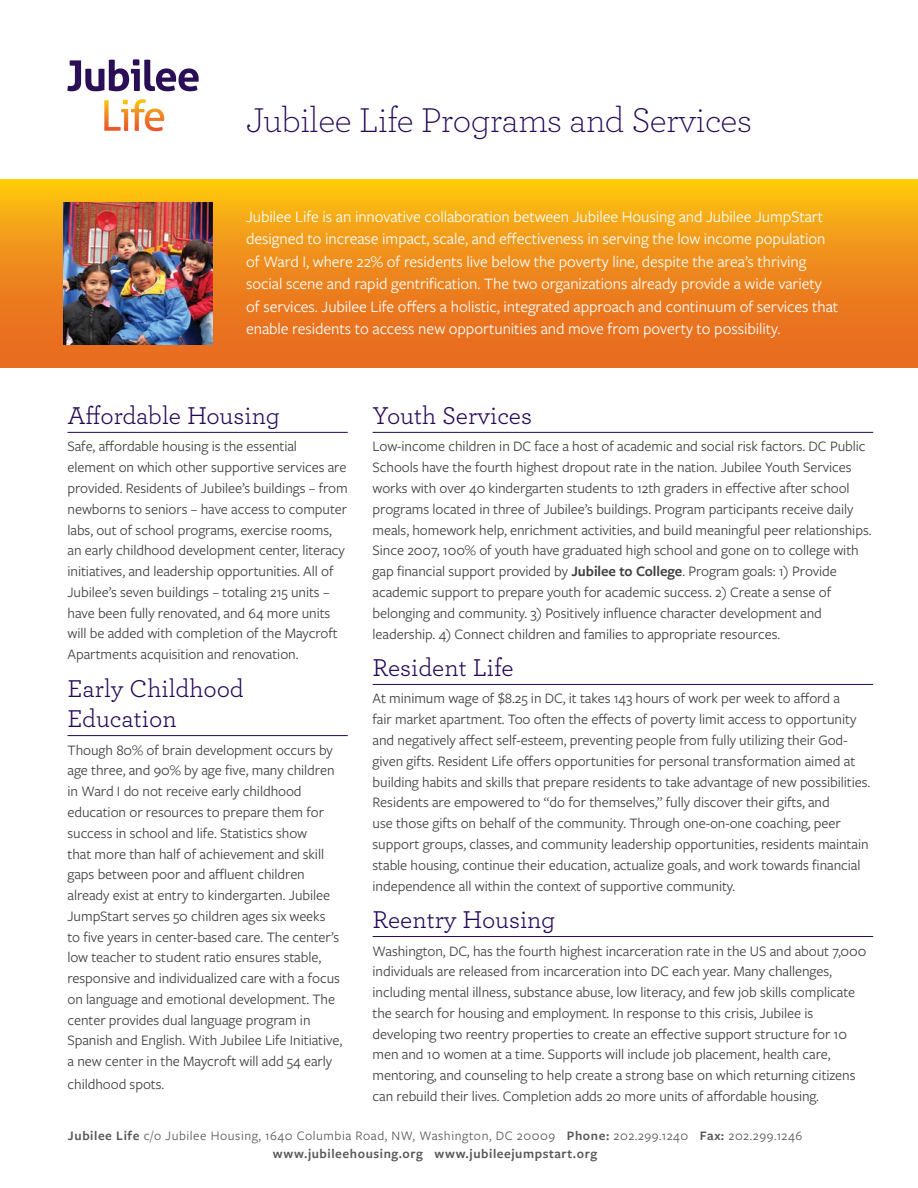
<style>
.page{position:relative;width:918px;height:1188px;background:#fff}
.page>*{position:absolute;margin:0;border:0;box-sizing:border-box;transform-origin:0 0}
.t1{font:300 36px "Archer";letter-spacing:-.01em;color:#260859}
.t2{font:25.5px/30.6px "Archer";color:#260859}
.t3{font:16.5px/22.5px "Freight Sans Pro";letter-spacing:-.005em;color:#fff}
.t4{font:15px/20.9px "Freight Sans Pro";letter-spacing:-.005em;color:#414042}
.t5{font:13.5px/18px "Freight Sans Pro";letter-spacing:.04em;color:#58595b;text-align:center}
.s1{font-weight:600}
</style>
<div class="page">
<svg style="left:0;top:179px;width:918px;height:188px;background:#ef8e1a"></svg>
<svg style="left:68px;top:59px;width:131px;height:32px"></svg>
<svg style="left:104px;top:99px;width:60px;height:32px"></svg>
<hr style="left:68px;top:432px;width:280px;height:1px;background:#260859">
<hr style="left:68px;top:735px;width:280px;height:1px;background:#260859">
<hr style="left:373px;top:432px;width:500px;height:1px;background:#260859">
<hr style="left:373px;top:684px;width:500px;height:1px;background:#260859">
<hr style="left:373px;top:936px;width:500px;height:1px;background:#260859">
<img style="left:64px;top:202px;width:148px;height:142px">
<h1 class="t1" style="left:246px;top:97px;width:507px">Jubilee Life Programs and Services</h1>
<p class="t3" style="left:246px;top:204px;width:594px">Jubilee Life is an innovative collaboration between Jubilee Housing and Jubilee JumpStart designed to increase impact, scale, and effectiveness in serving the low income population of Ward I, where 22% of residents live below the poverty line, despite the area’s thriving social scene and rapid gentrification. The two organizations already provide a wide variety of services. Jubilee Life offers a holistic, integrated approach and continuum of services that enable residents to access new opportunities and move from poverty to possibility.</p>
<h2 class="t2" style="left:68px;top:399px;width:214px">Affordable Housing</h2>
<p class="t4" style="left:68px;top:436px;width:282px">Safe, affordable housing is the essential element on which other supportive services are provided. Residents of Jubilee’s buildings – from newborns to seniors – have access to computer labs, out of school programs, exercise rooms, an early childhood development center, literacy initiatives, and leadership opportunities. All of Jubilee’s seven buildings – totaling 215 units – have been fully renovated, and 64 more units will be added with completion of the Maycroft Apartments acquisition and renovation.</p>
<h2 class="t2" style="left:68px;top:672px;width:178px">Early Childhood<br>Education</h2>
<p class="t4" style="left:68px;top:739px;width:276px">Though 80% of brain development occurs by age three, and 90% by age five, many children in Ward I do not receive early childhood education or resources to prepare them for success in school and life. Statistics show<br>that more than half of achievement and skill gaps between poor and affluent children already exist at entry to kindergarten. Jubilee JumpStart serves 50 children ages six weeks<br>to five years in center-based care. The center’s low teacher to student ratio ensures stable, responsive and individualized care with a focus on language and emotional development. The center provides dual language program in Spanish and English. With Jubilee Life Initiative, a new center in the Maycroft will add 54 early</p>
<p class="t4" style="left:68px;top:1073px;width:98px">childhood spots.</p>
<h2 class="t2" style="left:373px;top:399px;width:161px">Youth Services</h2>
<p class="t4" style="left:373px;top:436px;width:500px">Low-income children in DC face a host of academic and social risk factors. DC Public Schools have the fourth highest dropout rate in the nation. Jubilee Youth Services works with over 40 kindergarten students to 12th graders in effective after school programs located in three of Jubilee’s buildings. Program participants receive daily meals, homework help, enrichment activities, and build meaningful peer relationships.<br>Since 2007, 100% of youth have graduated high school and gone on to college with gap financial support provided by <span class="s1">Jubilee to College</span>. Program goals: 1) Provide academic support to prepare youth for academic success. 2) Create a sense of belonging and community. 3) Positively influence character development and leadership. 4) Connect children and families to appropriate resources.</p>
<h2 class="t2" style="left:373px;top:651px;width:143px">Resident Life</h2>
<p class="t4" style="left:373px;top:688px;width:499px">At minimum wage of $8.25 in DC, it takes 143 hours of work per week to afford a<br>fair market apartment. Too often the effects of poverty limit access to opportunity and negatively affect self-esteem, preventing people from fully utilizing their God&shy;given gifts. Resident Life offers opportunities for personal transformation aimed at building habits and skills that prepare residents to take advantage of new possibilities.<br>Residents are empowered to “do for themselves,” fully discover their gifts, and<br>use those gifts on behalf of the community. Through one-on-one coaching, peer support groups, classes, and community leadership opportunities, residents maintain stable housing, continue their education, actualize goals, and work towards financial independence all within the context of supportive community.</p>
<h2 class="t2" style="left:373px;top:903px;width:184px">Reentry Housing</h2>
<p class="t4" style="left:373px;top:940px;width:495px">Washington, DC, has the fourth highest incarceration rate in the US and about 7,000 individuals are released from incarceration into DC each year. Many challenges, including mental illness, substance abuse, low literacy, and few job skills complicate the search for housing and employment. In response to this crisis, Jubilee is developing two reentry properties to create an effective support structure for 10 men and 10 women at a time. Supports will include job placement, health care, mentoring, and counseling to help create a strong base on which returning citizens can rebuild their lives. Completion adds 20 more units of affordable housing.</p>
<p class="t5" style="left:68px;top:1126px;width:736px"><span class="s1">Jubilee Life</span> c/o Jubilee Housing, 1640 Columbia Road, NW, Washington, DC 20009 <span class="s1">Phone:</span> 202.299.1240 <span class="s1">Fax:</span> 202.299.1246 <span class="s1">www.jubileehousing.org www.jubileejumpstart.org</span></p>
</div>
